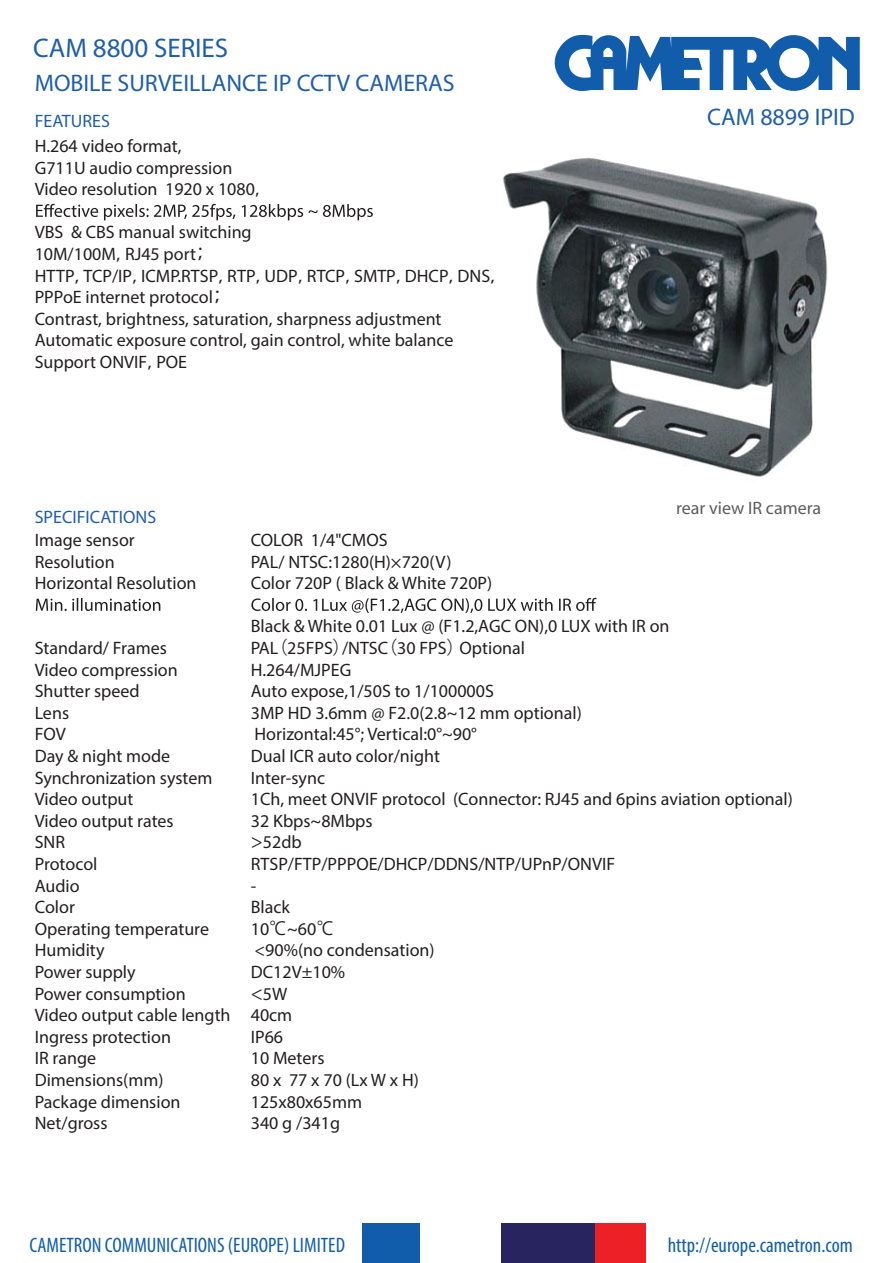
<style>
.page{position:relative;width:893px;height:1263px;background:#fff}
.page>*{position:absolute;margin:0;border:0;box-sizing:border-box;transform-origin:0 0}
.t1{font:27px "Myriad";color:#205eab}
.t2{font:24px "Myriad";color:#1f5eab}
.t3{font:condensed 21px "Myriad Pro";color:#125dab}
.t4{font:18px/21.6px "Myriad Pro";color:#231f20}
.t5{font:18px "Myriad";color:#1f5eab}
.t6{font:18px "Myriad";color:#5d5d5d}
.s1{font-family:"Koz Go Pr 6 N"}
</style>
<div class="page">
<svg style="left:555px;top:35px;width:305px;height:56px"></svg>
<div style="left:362px;top:1223px;width:58px;height:40px;background:#125dab"></div>
<div style="left:501px;top:1223px;width:113px;height:40px;background:#272460"></div>
<div style="left:595px;top:1223px;width:51px;height:40px;background:#ed2026"></div>
<img style="left:503px;top:157px;width:325px;height:320px">
<svg style="left:36px;top:204px;width:337px;height:16px"></svg>
<svg style="left:36px;top:598px;width:560px;height:15px"></svg>
<h1 class="t1" style="left:33px;top:35px;width:197px">CAM 8800 SERIES</h1>
<h2 class="t2" style="left:35px;top:71px;width:422px">MOBILE SURVEILLANCE IP CCTV CAMERAS</h2>
<p class="t5" style="left:35px;top:112px;width:77px">FEATURES</p>
<p class="t4" style="left:35px;top:135px;width:239px">H.264 video format,<br>G711U audio compression<br>Video resolution 1920 x 1080<span class="s1">，</span></p>
<p class="t4" style="left:35px;top:221px;width:475px">VBS &amp; CBS manual switching<br>10M/100M<span class="s1">，</span>RJ45 port<span class="s1">；<br></span>HTTP<span class="s1">，</span>TCP/IP<span class="s1">，</span>ICMP.RTSP<span class="s1">，</span>RTP<span class="s1">，</span>UDP<span class="s1">，</span>RTCP<span class="s1">，</span>SMTP<span class="s1">，</span>DHCP<span class="s1">，</span>DNS<span class="s1">，</span>PPPoE internet protocol<span class="s1">；<br></span>Contrast, brightness, saturation, sharpness adjustment Automatic exposure control, gain control, white balance Support ONVIF<span class="s1">，</span>POE</p>
<p class="t5" style="left:35px;top:508px;width:123px">SPECIFICATIONS</p>
<h2 class="t2" style="left:707px;top:105px;width:149px">CAM 8899 IPID</h2>
<p class="t6" style="left:676px;top:499px;width:147px">rear view IR camera</p>
<p class="t4" style="left:35px;top:529px;width:102px">Image sensor</p>
<p class="t4" style="left:251px;top:529px;width:138px">COLOR 1/4"CMOS</p>
<p class="t4" style="left:35px;top:550px;width:81px">Resolution</p>
<p class="t4" style="left:251px;top:550px;width:202px">PAL/ NTSC:1280(H)×720(V)</p>
<p class="t4" style="left:35px;top:572px;width:163px">Horizontal Resolution</p>
<p class="t4" style="left:251px;top:572px;width:243px">Color 720P ( Black &amp; White 720P)</p>
<p class="t4" style="left:251px;top:615px;width:420px">Black &amp; White 0.01 Lux @ (F1.2,AGC ON),0 LUX with IR on</p>
<p class="t4" style="left:35px;top:637px;width:134px">Standard/ Frames</p>
<p class="t4" style="left:251px;top:637px;width:276px">PAL<span class="s1">（</span>25FPS<span class="s1">）</span>/NTSC<span class="s1">（</span>30 FPS<span class="s1">）</span>Optional</p>
<p class="t4" style="left:35px;top:658px;width:145px">Video compression</p>
<p class="t4" style="left:251px;top:658px;width:102px">H.264/MJPEG</p>
<p class="t4" style="left:35px;top:680px;width:106px">Shutter speed</p>
<p class="t4" style="left:251px;top:680px;width:245px">Auto expose,1/50S to 1/100000S</p>
<p class="t4" style="left:35px;top:702px;width:36px">Lens</p>
<p class="t4" style="left:251px;top:702px;width:333px">3MP HD 3.6mm @ F2.0(2.8~12 mm optional)</p>
<p class="t4" style="left:35px;top:723px;width:33px">FOV</p>
<p class="t4" style="left:255px;top:723px;width:224px">Horizontal:45°; Vertical:0°~90°</p>
<p class="t4" style="left:35px;top:745px;width:137px">Day &amp; night mode</p>
<p class="t4" style="left:251px;top:745px;width:191px">Dual ICR auto color/night</p>
<p class="t4" style="left:35px;top:766px;width:179px">Synchronization system</p>
<p class="t4" style="left:251px;top:766px;width:76px">Inter-sync</p>
<p class="t4" style="left:35px;top:788px;width:100px">Video output</p>
<p class="t4" style="left:251px;top:788px;width:544px">1Ch, meet ONVIF protocol (Connector: RJ45 and 6pins aviation optional)</p>
<p class="t4" style="left:35px;top:810px;width:140px">Video output rates</p>
<p class="t4" style="left:251px;top:810px;width:123px">32 Kbps~8Mbps</p>
<p class="t4" style="left:35px;top:831px;width:32px">SNR</p>
<p class="t4" style="left:251px;top:831px;width:52px"><span class="s1">&gt;</span>52db</p>
<p class="t4" style="left:35px;top:853px;width:64px">Protocol</p>
<p class="t4" style="left:251px;top:853px;width:366px">RTSP/FTP/PPPOE/DHCP/DDNS/NTP/UPnP/ONVIF</p>
<p class="t4" style="left:35px;top:874px;width:46px">Audio</p>
<p class="t4" style="left:251px;top:874px;width:7px">-</p>
<p class="t4" style="left:35px;top:896px;width:42px">Color</p>
<p class="t4" style="left:251px;top:896px;width:41px">Black</p>
<p class="t4" style="left:35px;top:918px;width:176px">Operating temperature</p>
<p class="t4" style="left:251px;top:918px;width:85px">10<span class="s1">℃</span>~60<span class="s1">℃</span></p>
<p class="t4" style="left:35px;top:939px;width:71px">Humidity</p>
<p class="t4" style="left:255px;top:939px;width:182px">&lt;90%(no condensation)</p>
<p class="t4" style="left:35px;top:961px;width:102px">Power supply</p>
<p class="t4" style="left:251px;top:961px;width:96px">DC12V±10%</p>
<p class="t4" style="left:35px;top:982px;width:152px">Power consumption</p>
<p class="t4" style="left:35px;top:982px;width:259px;text-indent:216px"><span class="s1">&lt;</span>5W<br>Video output cable length 40cm<br>Ingress protection</p>
<p class="t4" style="left:251px;top:1026px;width:34px">IP66</p>
<p class="t4" style="left:35px;top:1047px;width:63px">IR range</p>
<p class="t4" style="left:251px;top:1047px;width:75px">10 Meters</p>
<p class="t4" style="left:35px;top:1069px;width:130px">Dimensions(mm)</p>
<p class="t4" style="left:251px;top:1069px;width:170px">80 x 77 x 70 (Lx W x H)</p>
<p class="t4" style="left:35px;top:1090px;width:147px">Package dimension</p>
<p class="t4" style="left:251px;top:1090px;width:113px">125x80x65mm</p>
<p class="t4" style="left:35px;top:1112px;width:74px">Net/gross</p>
<p class="t4" style="left:251px;top:1112px;width:91px">340 g /341g</p>
<p class="t3" style="left:30px;top:1232px;width:317px">CAMETRON COMMUNICATIONS (EUROPE) LIMITED</p>
<p class="t3" style="left:668px;top:1232px;width:187px">http://europe.cametron.com</p>
</div>
